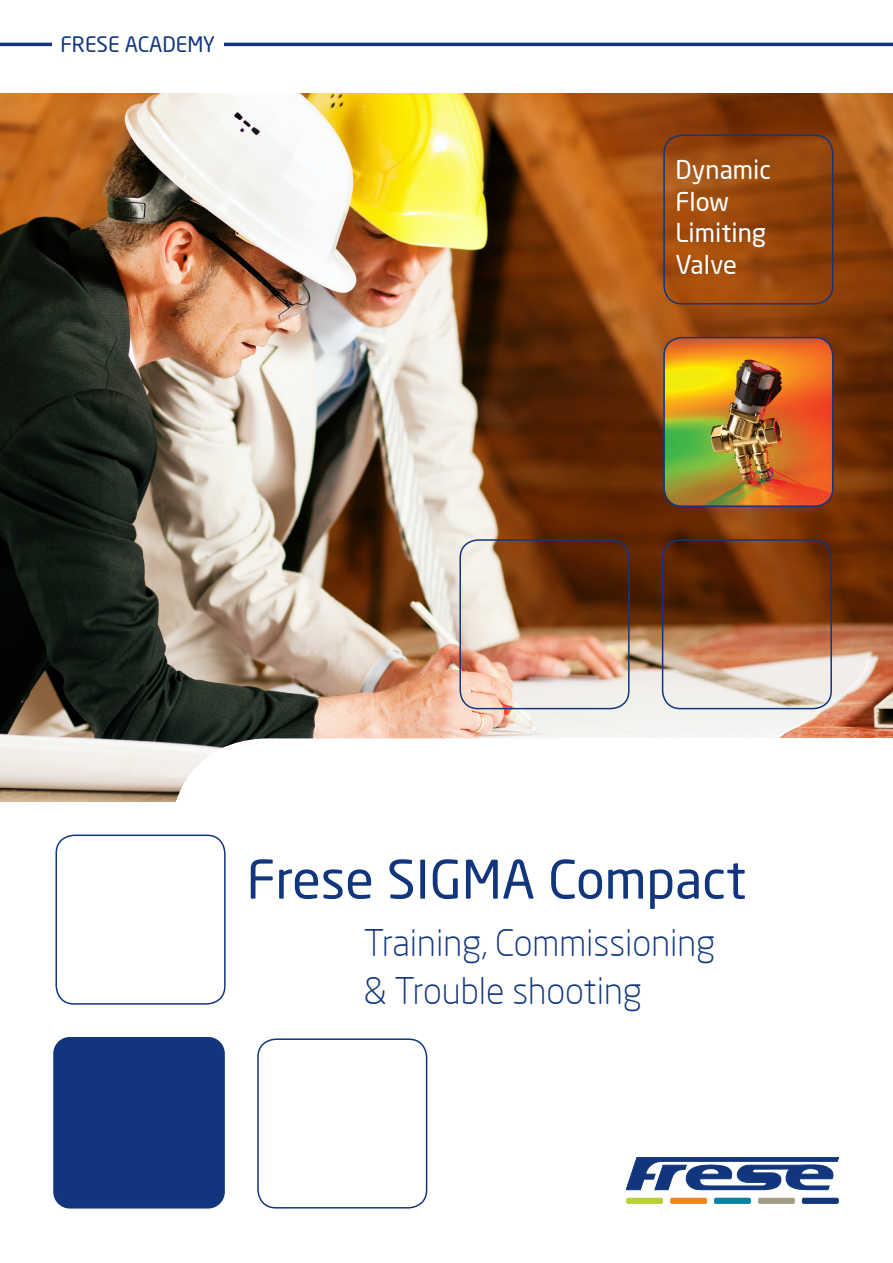
<style>
.page{position:relative;width:893px;height:1263px;background:#fff}
.page>*{position:absolute;margin:0;border:0;box-sizing:border-box;transform-origin:0 0}
.t1{font:52.5px "Neo Sans";color:#11367e}
.t2{font:300 36px "Neo Sans";color:#11367e}
.t3{font:25.5px/31.5px "Neo Sans";color:#fff}
.Technote_header{font:21px "Neo Sans";color:#11367e}
</style>
<div class="page">
<img style="left:0;top:94px;width:893px;height:707px">
<svg style="left:69px;top:738px;width:492px;height:264px"></svg>
<svg style="left:561px;top:738px;width:332px;height:63px"></svg>
<hr style="left:0;top:43px;width:893px;height:3px;background:#11367e">
<div style="left:52px;top:36px;width:171px;height:16px;background:#fff"></div>
<div style="left:626px;top:1198px;width:37px;height:6px;background:#b5d334;border-radius:2px"></div>
<div style="left:670px;top:1198px;width:37px;height:6px;background:#f58220;border-radius:2px"></div>
<div style="left:714px;top:1198px;width:37px;height:6px;background:#0081a7;border-radius:2px"></div>
<div style="left:758px;top:1198px;width:37px;height:6px;background:#a49c87;border-radius:2px"></div>
<div style="left:802px;top:1198px;width:37px;height:6px;background:#11367e;border-radius:2px"></div>
<svg style="left:626px;top:1157px;width:213px;height:33px"></svg>
<div style="left:56px;top:834px;width:170px;height:171px;border:2px solid #11367e;border-radius:18px"></div>
<div style="left:54px;top:1038px;width:170px;height:170px;background:#11367e;border-radius:16px"></div>
<div style="left:53px;top:1037px;width:172px;height:171px;border:2px solid #11367e;border-radius:16px"></div>
<div style="left:257px;top:1038px;width:170px;height:170px;border:2px solid #11367e;border-radius:18px"></div>
<div style="left:663px;top:134px;width:170px;height:171px;border:2px solid #11367e;border-radius:18px"></div>
<div style="left:662px;top:539px;width:170px;height:170px;border:2px solid #11367e;border-radius:18px"></div>
<img style="left:664px;top:338px;width:169px;height:168px">
<div style="left:663px;top:337px;width:170px;height:170px;border:2px solid #11367e;border-radius:18px"></div>
<div style="left:459px;top:539px;width:171px;height:170px;border:2px solid #11367e;border-radius:18px"></div>
<p class="Technote_header" style="left:60px;top:32px;width:156px">FRESE ACADEMY</p>
<p class="t3" style="left:675px;top:154px;width:97px">Dynamic<br>Flow</p>
<p class="t3" style="left:675px;top:217px;width:92px">Limiting<br>Valve</p>
<p class="t1" style="left:247px;top:847px;width:501px">Frese SIGMA Compact</p>
<p class="t2" style="left:364px;top:921px;width:353px">Training, Commissioning</p>
<p class="t2" style="left:364px;top:969px;width:280px">&amp; Trouble shooting</p>
</div>
